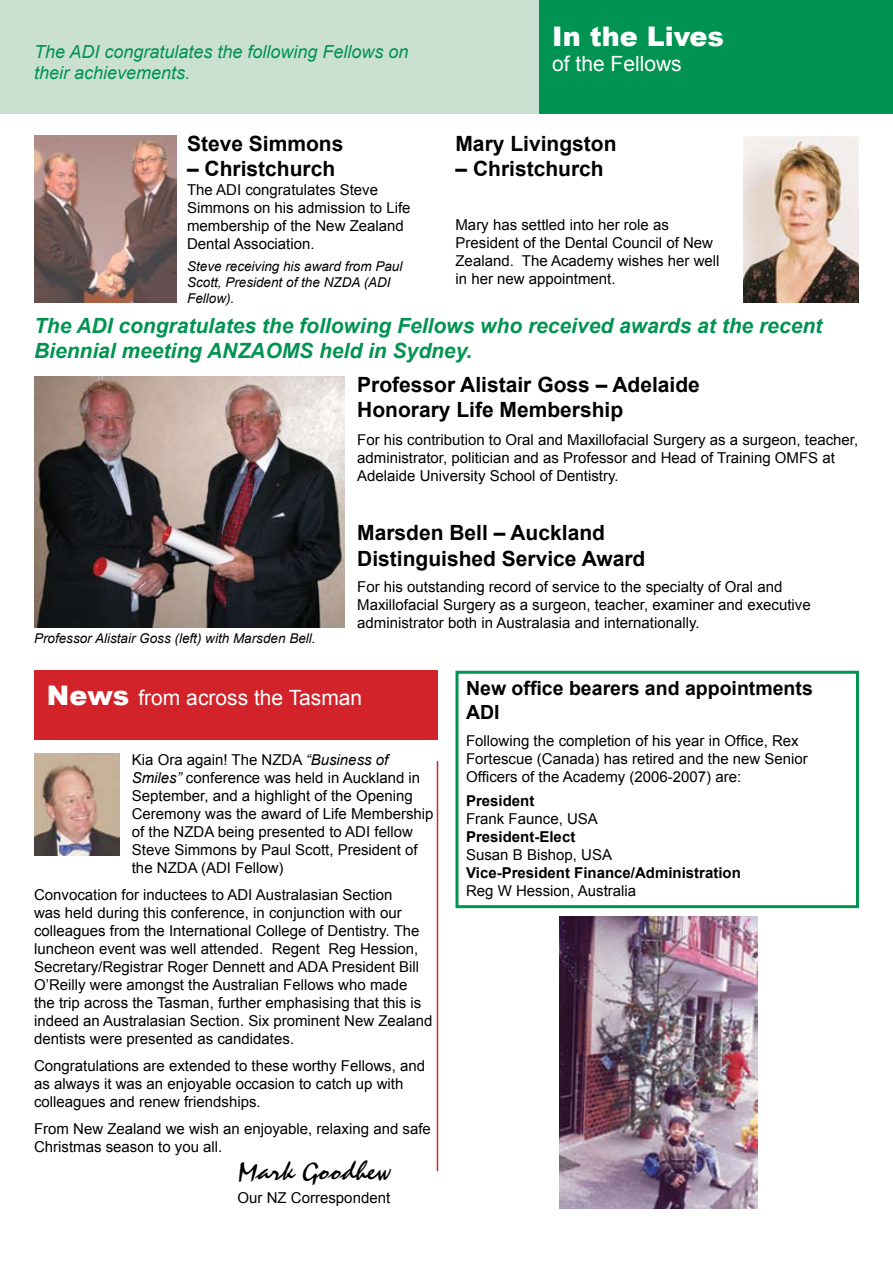
<style>
.page{position:relative;width:893px;height:1263px;background:#fff}
.page>*{position:absolute;margin:0;border:0;box-sizing:border-box;transform-origin:0 0}
.t1{font:27px "Staccato 222 BT";color:#000;scale:1.12 1}
.t2{font:900 27px "Arial";color:#fff}
.t3{font:700 21px/25.2px "Arial";color:#000}
.t4{font:italic 700 21px/25.2px "Arial";color:#009352}
.t5{font:21px "Arial";color:#fff}
.t6{font:700 19.5px/23.4px "Arial";color:#000}
.t7{font:italic 18px/21.6px "Arial";color:#009352}
.t8{font:15px/18px "Arial";color:#000}
.t9{font:700 15px "Arial";color:#000}
.t10{font:italic 13.5px/16.2px "Arial";color:#000}
.s1{font-weight:900;font-size:27px}
.s2{font-style:italic}
</style>
<div class="page">
<img style="left:34px;top:753px;width:85px;height:103px">
<div style="left:34px;top:671px;width:403px;height:69px;background:#d2232a"></div>
<img style="left:744px;top:136px;width:115px;height:166px">
<div style="left:455px;top:671px;width:404px;height:237px;border:3px solid #009352"></div>
<div style="left:0;top:0;width:539px;height:113px;background:#cae1d1"></div>
<div style="left:539px;top:0;width:354px;height:113px;background:#009352"></div>
<img style="left:34px;top:136px;width:142px;height:167px">
<hr style="left:437px;top:761px;width:1px;height:410px;background:#d2232a">
<img style="left:34px;top:377px;width:311px;height:250px">
<img style="left:559px;top:917px;width:199px;height:292px">
<p class="t7" style="left:34px;top:41px;width:376px">The ADI congratulates the following Fellows on their achievements.</p>
<h2 class="t3" style="left:187px;top:132px;width:158px">Steve Simmons</h2>
<h2 class="t3" style="left:187px;top:157px;width:150px">– Christchurch</h2>
<p class="t8" style="left:187px;top:181px;width:225px">The ADI congratulates Steve<br>Simmons on his admission to Life membership of the New Zealand<br>Dental Association.</p>
<p class="t10" style="left:187px;top:258px;width:217px">Steve receiving his award from Paul<br>Scott, President of the NZDA (ADI<br>Fellow).</p>
<h1 class="t2" style="left:552px;top:17px;width:173px">In the Lives</h1>
<h2 class="t5" style="left:552px;top:50px;width:131px">of the Fellows</h2>
<h2 class="t3" style="left:455px;top:132px;width:163px">Mary Livingston</h2>
<h2 class="t3" style="left:455px;top:157px;width:150px">– Christchurch</h2>
<p class="t8" style="left:455px;top:216px;width:265px">Mary has settled into her role as<br>President of the Dental Council of New<br>Zealand. The Academy wishes her well in her new appointment.</p>
<h2 class="t4" style="left:34px;top:314px;width:790px">The ADI congratulates the following Fellows who received awards at the recent<br>Biennial meeting ANZAOMS held in Sydney.</h2>
<h2 class="t3" style="left:357px;top:373px;width:344px">Professor Alistair Goss – Adelaide<br>Honorary Life Membership</h2>
<p class="t8" style="left:357px;top:430px;width:503px">For his contribution to Oral and Maxillofacial Surgery as a surgeon, teacher, administrator, politician and as Professor and Head of Training OMFS at<br>Adelaide University School of Dentistry.</p>
<h2 class="t3" style="left:357px;top:521px;width:290px">Marsden Bell – Auckland<br>Distinguished Service Award</h2>
<p class="t10" style="left:34px;top:631px;width:283px">Professor Alistair Goss (left) with Marsden Bell.</p>
<p class="t8" style="left:357px;top:577px;width:455px">For his outstanding record of service to the specialty of Oral and<br>Maxillofacial Surgery as a surgeon, teacher, examiner and executive administrator both in Australasia and internationally.</p>
<h2 class="t5" style="left:47px;top:684px;width:317px"><span class="s1">News</span> from across the Tasman</h2>
<p class="t8" style="left:132px;top:750px;width:303px">Kia Ora again! The NZDA <span class="s2">“Business of Smiles”</span> conference was held in Auckland in September, and a highlight of the Opening Ceremony was the award of Life Membership of the NZDA being presented to ADI fellow Steve Simmons by Paul Scott, President of the NZDA (ADI Fellow)</p>
<p class="t8" style="left:34px;top:885px;width:400px">Convocation for inductees to ADI Australasian Section<br>was held during this conference, in conjunction with our colleagues from the International College of Dentistry. The luncheon event was well attended. Regent Reg Hession, Secretary/Registrar Roger Dennett and ADA President Bill O’Reilly were amongst the Australian Fellows who made<br>the trip across the Tasman, further emphasising that this is indeed an Australasian Section. Six prominent New Zealand dentists were presented as candidates.</p>
<p class="t8" style="left:34px;top:1056px;width:393px">Congratulations are extended to these worthy Fellows, and as always it was an enjoyable occasion to catch up with colleagues and renew friendships.</p>
<p class="t8" style="left:34px;top:1119px;width:398px">From New Zealand we wish an enjoyable, relaxing and safe<br>Christmas season to you all.</p>
<h1 class="t1" style="left:238px;top:1156px;width:140px">Mark Goodhew</h1>
<p class="t8" style="left:238px;top:1188px;width:154px">Our NZ Correspondent</p>
<h3 class="t6" style="left:466px;top:677px;width:348px">New office bearers and appointments<br>ADI</h3>
<p class="t8" style="left:466px;top:731px;width:343px">Following the completion of his year in Office, Rex<br>Fortescue (Canada) has retired and the new Senior<br>Officers of the Academy (2006-2007) are:</p>
<p class="t9" style="left:466px;top:790px;width:70px">President</p>
<p class="t8" style="left:466px;top:809px;width:133px">Frank Faunce, USA</p>
<p class="t9" style="left:466px;top:826px;width:111px">President-Elect</p>
<p class="t8" style="left:466px;top:845px;width:147px">Susan B Bishop, USA</p>
<p class="t9" style="left:466px;top:862px;width:276px">Vice-President Finance/Administration</p>
<p class="t8" style="left:466px;top:881px;width:172px">Reg W Hession, Australia</p>
</div>
